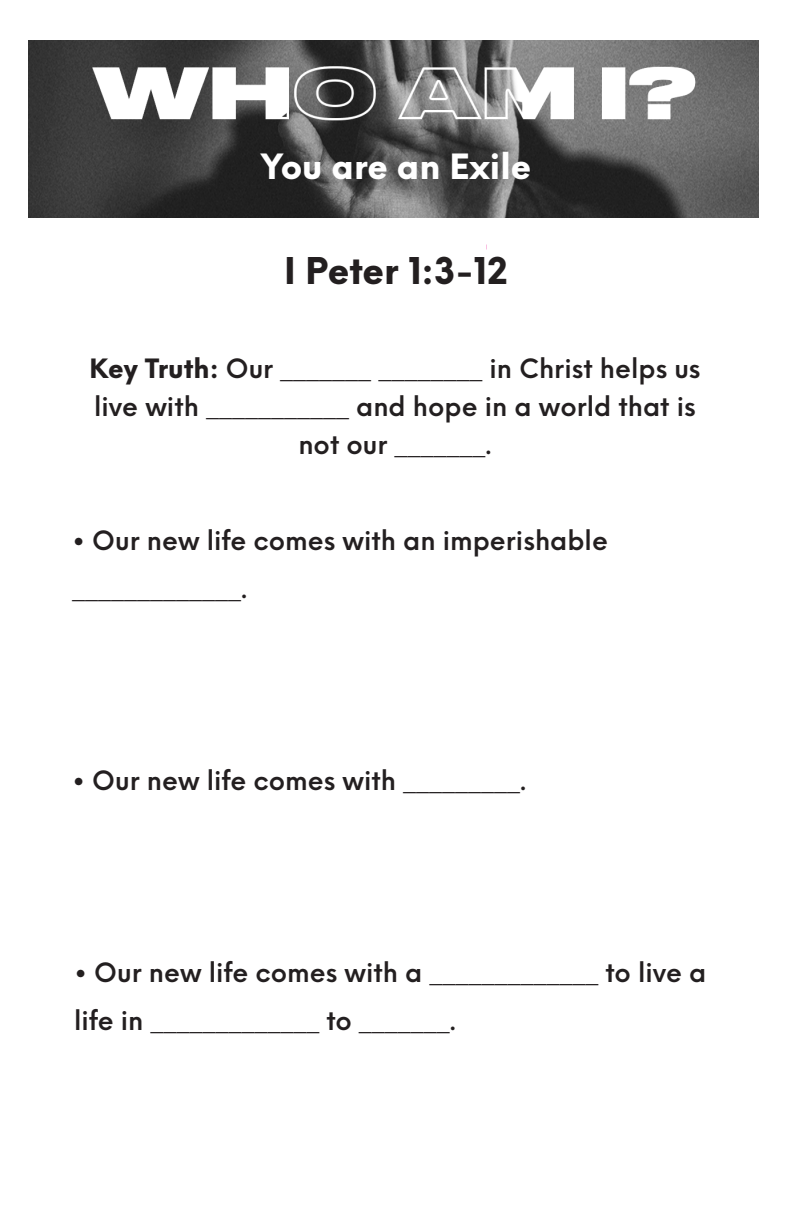
<style>
.page{position:relative;width:792px;height:1224px;background:#fff}
.page>*{position:absolute;margin:0;border:0;box-sizing:border-box;transform-origin:0 0}
.t1{font:800 36px "Neue Einstellung";color:#231f20}
.t2{font:800 34px "Neue Einstellung";color:#fff}
.t3{font:600 26px/48px "Neue Einstellung";color:#231f20}
.s1{font-weight:800}
.s2{font-family:"Avenir";font-weight:300}
</style>
<div class="page">
<img style="left:29px;top:41px;width:730px;height:177px">
<p class="t2" style="left:261px;top:143px;width:272px">You are an Exile</p>
<p class="t1" style="left:284px;top:246px;width:225px">I Peter 1:3-12</p>
<p class="t3" style="left:90px;top:349px;width:612px;line-height:38px;text-align:center"><span class="s1">Key Truth:</span> Our <span class="s2">_______ ________</span> in Christ helps us live with <span class="s2">___________</span> and hope in a world that is not our <span class="s2">_______</span>.</p>
<p class="t3" style="left:72px;top:516px;width:538px">• Our new life comes with an imperishable <span class="s2">_____________</span>.</p>
<p class="t3" style="left:72px;top:756px;width:456px">• Our new life comes with <span class="s2">_________</span>.</p>
<p class="t3" style="left:74px;top:948px;width:634px">• Our new life comes with a <span class="s2">_____________</span> to live a life in <span class="s2">_____________</span> to <span class="s2">_______</span>.</p>
</div>
